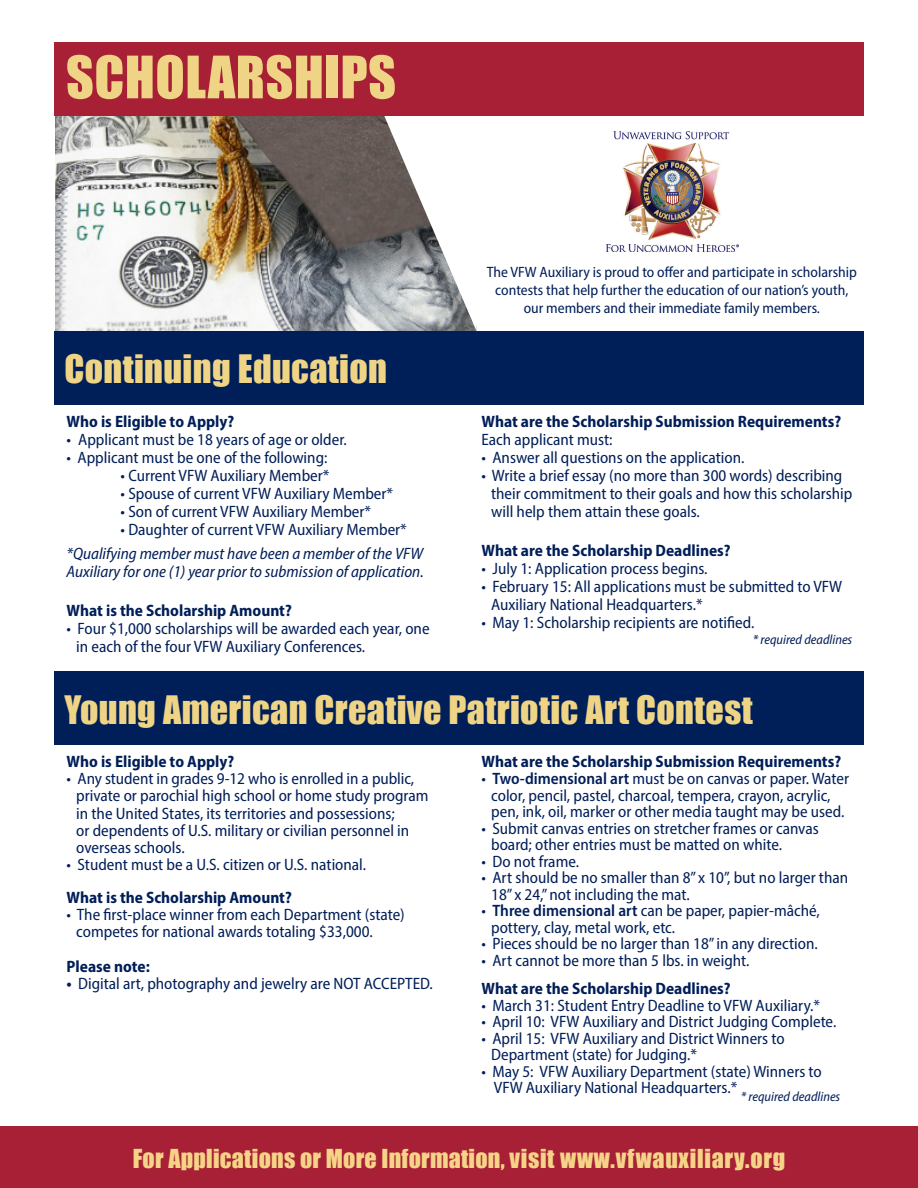
<style>
.page{position:relative;width:918px;height:1188px;background:#fff}
.page>*{position:absolute;margin:0;border:0;box-sizing:border-box;transform-origin:0 0}
.t1{font:54px "Impact";letter-spacing:.01em;color:#eed484}
.t2{font:36px "Impact";letter-spacing:.01em;color:#eed484}
.t3{font:24px "Impact";letter-spacing:.01em;color:#f6d487}
.t4{font:semi-condensed 16.5px/16.5px "Myriad Pro";color:#001e58}
.t5{font:700 semi-condensed 16.5px "Myriad Pro";color:#001e58}
.t6{font:italic semi-condensed 16.5px/18px "Myriad Pro";color:#001e58}
.t7{font:semi-condensed 15px/18px "Myriad Pro";color:#001e58;text-align:center}
.t8{font:italic semi-condensed 13.5px "Myriad Pro";color:#001e58}
.s1{font-stretch:normal}
.s2{font-weight:700}
.s3{font-weight:600}
</style>
<div class="page">
<img style="left:55px;top:115px;width:319px;height:217px">
<div style="left:54px;top:332px;width:810px;height:73px;background:#001e58"></div>
<img style="left:606px;top:131px;width:132px;height:120px">
<svg style="left:374px;top:115px;width:113px;height:217px"></svg>
<div style="left:54px;top:671px;width:810px;height:74px;background:#001e58"></div>
<div style="left:54px;top:42px;width:810px;height:73px;background:#a72036"></div>
<div style="left:0;top:1127px;width:918px;height:61px;background:#a72036"></div>
<p class="t1" style="left:66px;top:35px;width:332px">SCHOLARSHIPS</p>
<p class="t2" style="left:64px;top:341px;width:324px">Continuing Education</p>
<p class="t5" style="left:67px;top:410px;width:169px">Who is Eligible to Apply?</p>
<p class="t4" style="left:67px;top:431px;width:282px"><span class="s1">•</span> Applicant must be 18 years of age or older.</p>
<p class="t4" style="left:67px;top:449px;width:262px">• Applicant must be one of the following:</p>
<p class="t4" style="left:121px;top:467px;width:210px">• Current VFW Auxiliary Member*</p>
<p class="t4" style="left:121px;top:485px;width:274px">• Spouse of current VFW Auxiliary Member*</p>
<p class="t4" style="left:121px;top:503px;width:252px">• Son of current VFW Auxiliary Member*</p>
<p class="t4" style="left:121px;top:521px;width:288px">• Daughter of current VFW Auxiliary Member*</p>
<p class="t6" style="left:67px;top:544px;width:359px">*Qualifying member must have been a member of the VFW<br>Auxiliary for one (1) year prior to submission of application.</p>
<p class="t5" style="left:67px;top:599px;width:227px">What is the Scholarship Amount?</p>
<p class="t4" style="left:76px;top:619px;width:355px;line-height:18px;text-indent:-10px">• Four $1,000 scholarships will be awarded each year, one in each of the four VFW Auxiliary Conferences.</p>
<p class="t7" style="left:487px;top:263px;width:371px">The VFW Auxiliary is proud to offer and participate in scholarship contests that help further the education of our nation’s youth,</p>
<p class="t7" style="left:524px;top:299px;width:298px">our members and their immediate family members.</p>
<p class="t5" style="left:482px;top:410px;width:361px">What are the Scholarship Submission Requirements?</p>
<p class="t4" style="left:482px;top:431px;width:133px">Each applicant must:</p>
<p class="t4" style="left:482px;top:449px;width:265px">• Answer all questions on the application.</p>
<p class="t4" style="left:491px;top:466px;width:363px;line-height:18px;text-indent:-10px">• Write a brief essay (no more than 300 words) describing their commitment to their goals and how this scholarship will help them attain these goals.</p>
<p class="t5" style="left:482px;top:539px;width:251px">What are the Scholarship Deadlines?</p>
<p class="t4" style="left:482px;top:560px;width:228px">• July 1: Application process begins.</p>
<p class="t4" style="left:491px;top:577px;width:353px;line-height:18px;text-indent:-10px">• February 15: All applications must be submitted to VFW<br>Auxiliary National Headquarters.*</p>
<p class="t4" style="left:482px;top:614px;width:274px">• May 1: Scholarship recipients are notified.</p>
<p class="t8" style="left:753px;top:631px;width:101px">* required deadlines</p>
<p class="t2" style="left:64px;top:682px;width:690px">Young American Creative Patriotic Art Contest</p>
<p class="t5" style="left:67px;top:751px;width:169px">Who is Eligible to Apply?</p>
<p class="t4" style="left:76px;top:770px;width:354px;line-height:17.2px;text-indent:-10px">• Any student in grades 9-12 who is enrolled in a public, private or parochial high school or home study program in the United States, its territories and possessions;<br>or dependents of U.S. military or civilian personnel in overseas schools.</p>
<p class="t4" style="left:67px;top:856px;width:301px">• Student must be a U.S. citizen or U.S. national.</p>
<p class="t5" style="left:67px;top:887px;width:227px">What is the Scholarship Amount?</p>
<p class="t4" style="left:76px;top:906px;width:330px;line-height:17.2px;text-indent:-10px">• The first-place winner from each Department (state) competes for national awards totaling $33,000.</p>
<p class="t5" style="left:67px;top:956px;width:85px">Please note:</p>
<p class="t4" style="left:67px;top:975px;width:368px"><span class="s2">•</span> Digital art, photography and jewelry are NOT ACCEPTED.</p>
<p class="t5" style="left:482px;top:751px;width:361px">What are the Scholarship Submission Requirements?</p>
<p class="t4" style="left:482px;top:770px;width:369px;text-align:center">• <span class="s3">Two-dimensional art</span> must be on canvas or paper. Water color, pencil, pastel, charcoal, tempera, crayon, acrylic, pen, ink, oil, marker or other media taught may be used.</p>
<p class="t4" style="left:491px;top:820px;width:329px;text-indent:-10px">• Submit canvas entries on stretcher frames or canvas board; other entries must be matted on white.</p>
<p class="t4" style="left:482px;top:853px;width:99px">• Do not frame.</p>
<p class="t4" style="left:491px;top:869px;width:359px;text-indent:-10px">• Art should be no smaller than 8” x 10”, but no larger than<br>18” x 24,” not including the mat.</p>
<p class="t4" style="left:491px;top:902px;width:330px;text-indent:-10px">• <span class="s3">Three dimensional art</span> can be paper, papier-mâché, pottery, clay, metal work, etc.</p>
<p class="t4" style="left:482px;top:935px;width:338px">• Pieces should be no larger than 18” in any direction.</p>
<p class="t4" style="left:482px;top:952px;width:270px">• Art cannot be more than 5 lbs. in weight.</p>
<p class="t5" style="left:482px;top:978px;width:251px">What are the Scholarship Deadlines?</p>
<p class="t4" style="left:482px;top:997px;width:340px">• March 31: Student Entry Deadline to VFW Auxiliary.*</p>
<p class="t4" style="left:482px;top:1013px;width:356px">• April 10: VFW Auxiliary and District Judging Complete.</p>
<p class="t4" style="left:491px;top:1030px;width:295px;text-indent:-10px">• April 15: VFW Auxiliary and District Winners to<br>Department (state) for Judging.*</p>
<p class="t4" style="left:494px;top:1063px;width:329px;text-indent:-12px">• May 5: VFW Auxiliary Department (state) Winners to<br>VFW Auxiliary National Headquarters.*</p>
<p class="t8" style="left:741px;top:1089px;width:101px">* required deadlines</p>
<p class="t3" style="left:133px;top:1140px;width:654px">For Applications or More Information, visit www.vfwauxiliary.org</p>
</div>
